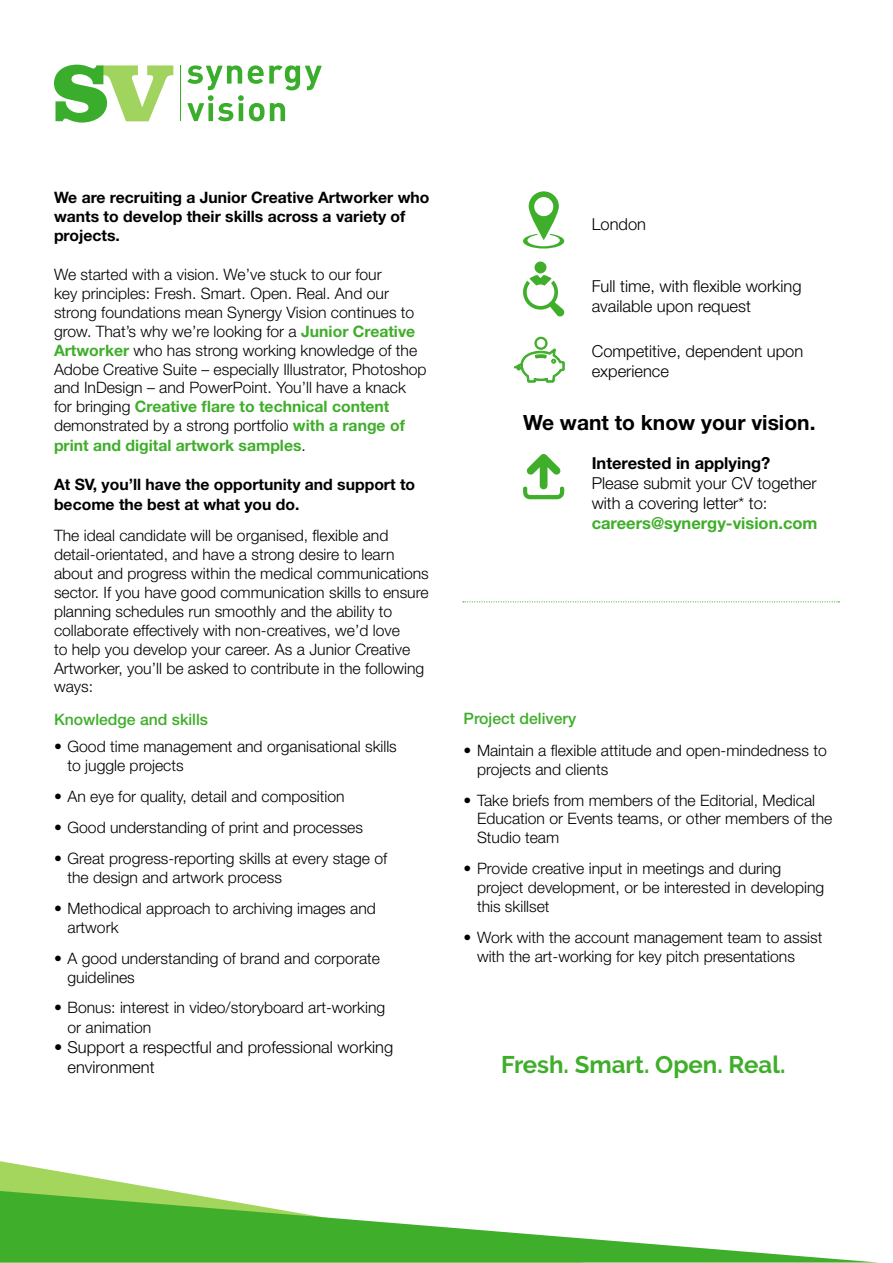
<style>
.page{position:relative;width:893px;height:1263px;background:#fff}
.page>*{position:absolute;margin:0;border:0;box-sizing:border-box;transform-origin:0 0}
.t1{font:700 24px "Raleway";color:#3fae2a}
.t2{font:700 21px "Helvetica Neue LT Std";color:#000}
.t3{font:300 16.5px/19.8px "Helvetica Neue LT Std";color:#000}
.t4{font:700 16.5px "Helvetica Neue LT Std";color:#3fae2a}
.t5{font:700 16.5px "Helvetica Neue LT Std";color:#000}
.t6{font:300 15.75px/18.9px "Helvetica Neue LT Std";color:#000}
.t7{font:700 15.75px/19.4px "Helvetica Neue LT Std";color:#000}
.t8{font:500 15.75px "Helvetica Neue LT Std";color:#3fae2a}
.s1{font-weight:700;color:#3fae2a}
</style>
<div class="page">
<svg style="left:0;top:1161px;width:171px;height:30px"></svg>
<svg style="left:0;top:1191px;width:871px;height:71px"></svg>
<svg style="left:54px;top:65px;width:119px;height:58px"></svg>
<hr style="left:180px;top:65px;width:1px;height:56px;background:#3aad2c">
<svg style="left:187px;top:65px;width:135px;height:56px"></svg>
<svg style="left:523px;top:454px;width:42px;height:45px"></svg>
<div style="left:534px;top:261px;width:12px;height:12px;background:#3fae2a;border-radius:50%"></div>
<svg style="left:523px;top:275px;width:42px;height:42px"></svg>
<svg style="left:523px;top:191px;width:41px;height:58px"></svg>
<svg style="left:513px;top:336px;width:52px;height:47px"></svg>
<svg style="left:463px;top:601px;width:376px;height:1px"></svg>
<p class="t7" style="left:54px;top:187px;width:377px">We are recruiting a Junior Creative Artworker who wants to develop their skills across a variety of projects.</p>
<p class="t6" style="left:54px;top:265px;width:374px">We started with a vision. We’ve stuck to our four<br>key principles: Fresh. Smart. Open. Real. And our strong foundations mean Synergy Vision continues to grow. That’s why we’re looking for a <span class="s1">Junior Creative Artworker</span> who has strong working knowledge of the Adobe Creative Suite – especially Illustrator, Photoshop and InDesign – and PowerPoint. You’ll have a knack for bringing <span class="s1">Creative flare to technical content </span>demonstrated by a strong portfolio <span class="s1">with a range of print and digital artwork samples</span>.</p>
<p class="t7" style="left:54px;top:474px;width:363px;line-height:19.8px">At SV, you’ll have the opportunity and support to become the best at what you do.</p>
<p class="t6" style="left:54px;top:526px;width:376px">The ideal candidate will be organised, flexible and detail-orientated, and have a strong desire to learn about and progress within the medical communications sector. If you have good communication skills to ensure planning schedules run smoothly and the ability to collaborate effectively with non-creatives, we’d love<br>to help you develop your career. As a Junior Creative Artworker, you’ll be asked to contribute in the following ways:</p>
<p class="t8" style="left:54px;top:710px;width:156px">Knowledge and skills</p>
<p class="t6" style="left:67px;top:737px;width:331px;text-indent:-13px">• Good time management and organisational skills to juggle projects</p>
<p class="t6" style="left:54px;top:787px;width:292px">• An eye for quality, detail and composition</p>
<p class="t6" style="left:54px;top:818px;width:311px">• Good understanding of print and processes</p>
<p class="t6" style="left:67px;top:849px;width:321px;text-indent:-13px">• Great progress-reporting skills at every stage of the design and artwork process</p>
<p class="t6" style="left:67px;top:898px;width:310px;text-indent:-13px">• Methodical approach to archiving images and artwork</p>
<p class="t6" style="left:67px;top:948px;width:314px;text-indent:-13px">• A good understanding of brand and corporate guidelines</p>
<p class="t6" style="left:67px;top:997px;width:319px;line-height:19.8px;text-indent:-13px">• Bonus: interest in video/storyboard art-working or animation</p>
<p class="t3" style="left:67px;top:1037px;width:327px;text-indent:-13px">• Support a respectful and professional working environment</p>
<p class="t3" style="left:592px;top:214px;width:56px">London</p>
<p class="t3" style="left:592px;top:276px;width:211px">Full time, with flexible working available upon request</p>
<p class="t3" style="left:592px;top:341px;width:213px">Competitive, dependent upon experience</p>
<h2 class="t2" style="left:523px;top:410px;width:294px">We want to know your vision.</h2>
<p class="t5" style="left:592px;top:453px;width:180px">Interested in applying?</p>
<p class="t3" style="left:592px;top:473px;width:226px">Please submit your CV together with a covering letter* to:</p>
<p class="t4" style="left:592px;top:513px;width:227px">careers@synergy-vision.com</p>
<p class="t8" style="left:463px;top:709px;width:114px">Project delivery</p>
<p class="t6" style="left:477px;top:740px;width:351px;text-indent:-13px">• Maintain a flexible attitude and open-mindedness to projects and clients</p>
<p class="t6" style="left:477px;top:790px;width:357px;text-indent:-13px">• Take briefs from members of the Editorial, Medical<br>Education or Events teams, or other members of the<br>Studio team</p>
<p class="t6" style="left:477px;top:859px;width:349px;text-indent:-13px">• Provide creative input in meetings and during project development, or be interested in developing this skillset</p>
<p class="t6" style="left:477px;top:927px;width:347px;text-indent:-13px">• Work with the account management team to assist with the art-working for key pitch presentations</p>
<h1 class="t1" style="left:501px;top:1051px;width:286px">Fresh. Smart. Open. Real.</h1>
</div>
